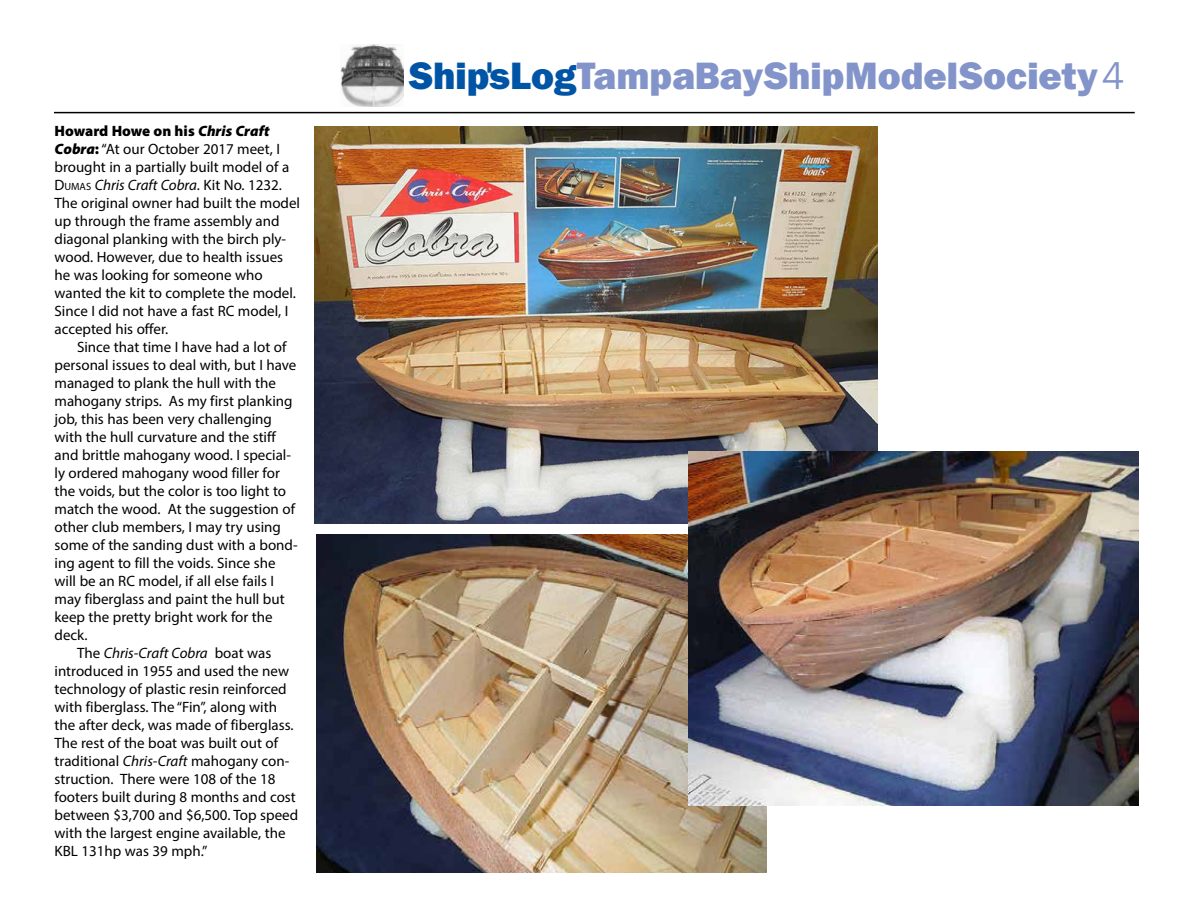
<style>
.page{position:relative;width:1188px;height:918px;background:#fff}
.page>*{position:absolute;margin:0;border:0;box-sizing:border-box;transform-origin:0 0}
.t1{font:800 37.95px "Franklin Gothic IT Cby BT";color:#8394ca}
.t2{font:15px/18px "Myriad Pro";color:#000}
.t3{font:italic 15px "Myriad Pro";color:#000}
.s1{font-weight:900}
.s2{font-weight:900;font-style:italic}
.s3{font-style:inherit}
.s4{font-size:10.5px}
.s5{font-style:italic}
.s6{font-style:normal}
.s7{color:#0054a6}
.s8{font-weight:400}
</style>
<div class="page">
<hr style="left:54px;top:112px;width:1081px;height:1px;background:#000">
<img style="left:340px;top:45px;width:64px;height:61px">
<img style="left:315px;top:126px;width:562px;height:398px">
<img style="left:316px;top:534px;width:450px;height:338px">
<img style="left:688px;top:452px;width:450px;height:353px">
<p class="t2" style="left:55px;top:122px;width:247px"><span class="s1">Howard Howe on his</span> <span class="s2">Chris Craft Cobra</span><span class="s1">:</span> “At our October 2017 meet, I brought in a partially built model of a <span class="s3">D</span><span class="s4">UMAS</span> <span class="s5">Chris Craft Cobra</span>. Kit No. 1232.<br>The original owner had built the model up through the frame assembly and diagonal planking with the birch ply&shy;wood. However, due to health issues he was looking for someone who wanted the kit to complete the model.<br>Since I did not have a fast RC model, I accepted his offer.</p>
<p class="t2" style="left:77px;top:338px;width:211px">Since that time I have had a lot of</p>
<p class="t2" style="left:55px;top:356px;width:243px">personal issues to deal with, but I have</p>
<p class="t2" style="left:55px;top:374px;width:223px">managed to plank the hull with the</p>
<p class="t2" style="left:55px;top:392px;width:240px">mahogany strips. As my first planking</p>
<p class="t2" style="left:55px;top:410px;width:219px">job, this has been very challenging</p>
<p class="t2" style="left:55px;top:428px;width:223px">with the hull curvature and the stiff</p>
<p class="t2" style="left:55px;top:446px;width:238px">and brittle mahogany wood. I special-</p>
<p class="t2" style="left:55px;top:464px;width:227px">ly ordered mahogany wood filler for</p>
<p class="t2" style="left:55px;top:482px;width:233px">the voids, but the color is too light to</p>
<p class="t2" style="left:55px;top:500px;width:242px">match the wood. At the suggestion of</p>
<p class="t2" style="left:55px;top:518px;width:228px">other club members, I may try using</p>
<p class="t2" style="left:55px;top:536px;width:245px">some of the sanding dust with a bond-</p>
<p class="t2" style="left:55px;top:554px;width:223px">ing agent to fill the voids. Since she</p>
<p class="t2" style="left:55px;top:572px;width:221px">will be an RC model, if all else fails I</p>
<p class="t2" style="left:55px;top:590px;width:232px">may fiberglass and paint the hull but</p>
<p class="t2" style="left:55px;top:608px;width:220px">keep the pretty bright work for the</p>
<p class="t2" style="left:55px;top:626px;width:35px">deck.</p>
<p class="t3" style="left:77px;top:644px;width:196px"><span class="s6">The</span> Chris-Craft Cobra <span class="s6">boat was</span></p>
<p class="t2" style="left:55px;top:662px;width:236px">introduced in 1955 and used the new</p>
<p class="t2" style="left:55px;top:680px;width:234px">technology of plastic resin reinforced</p>
<p class="t2" style="left:55px;top:698px;width:224px">with fiberglass. The “Fin”, along with</p>
<p class="t2" style="left:55px;top:716px;width:241px">the after deck, was made of fiberglass.</p>
<p class="t2" style="left:55px;top:734px;width:225px">The rest of the boat was built out of</p>
<p class="t2" style="left:55px;top:752px;width:236px">traditional <span class="s5">Chris-Craft</span> mahogany con-</p>
<p class="t2" style="left:55px;top:770px;width:223px">struction. There were 108 of the 18</p>
<p class="t2" style="left:55px;top:788px;width:243px">footers built during 8 months and cost</p>
<p class="t2" style="left:55px;top:806px;width:245px">between $3,700 and $6,500. Top speed</p>
<p class="t2" style="left:55px;top:824px;width:233px">with the largest engine available, the</p>
<p class="t2" style="left:55px;top:842px;width:154px">KBL 131hp was 39 mph.”</p>
<h1 class="t1" style="left:408px;top:52px;width:717px"><span class="s7">Ship'sLog</span>TampaBayShipModelSociety<span class="s8">4</span></h1>
</div>
